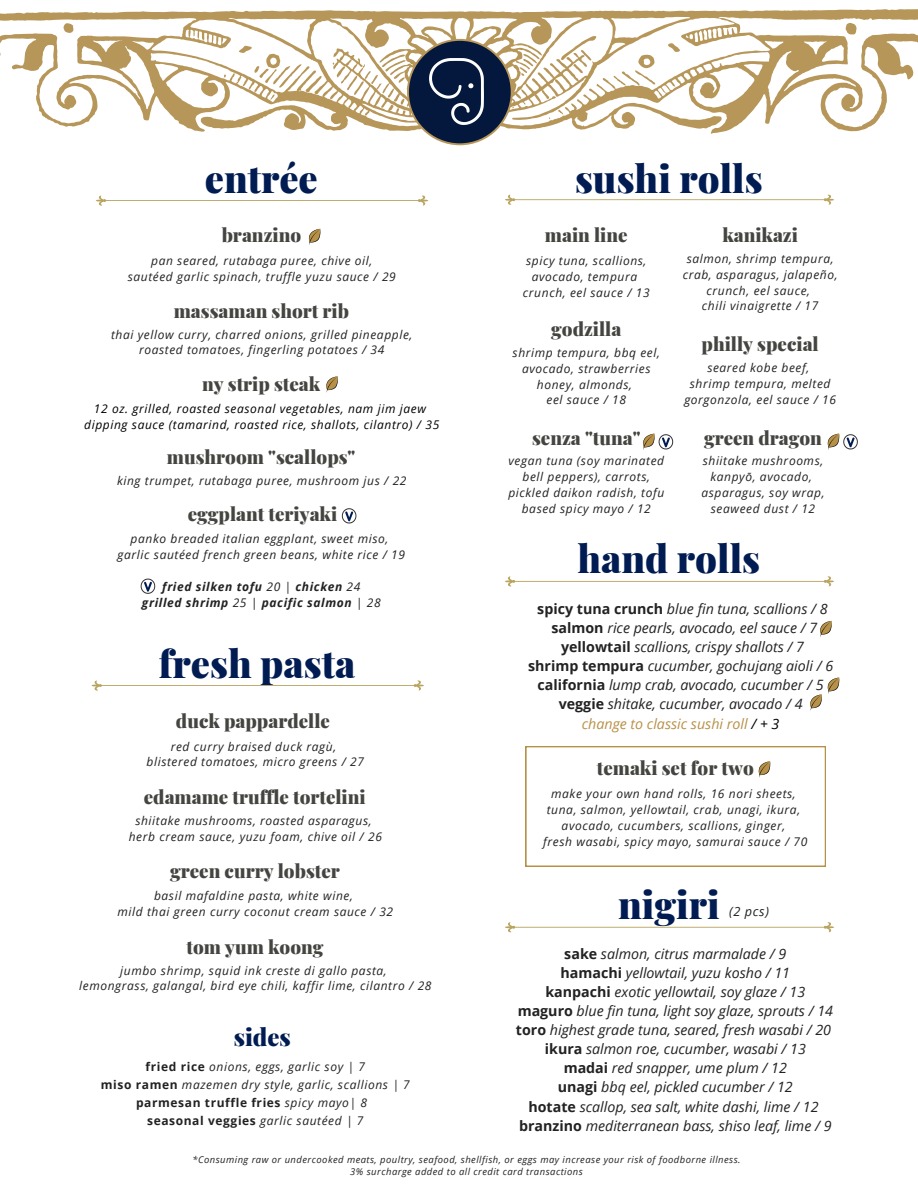
<style>
.page{position:relative;width:918px;height:1188px;background:#fff}
.page>*{position:absolute;margin:0;border:0;box-sizing:border-box;transform-origin:0 0}
.t1{font:900 38.1px "Playfair Display";color:#011c52}
.t2{font:900 24px "Playfair Display";color:#011c52}
.t3{font:900 18.75px "Playfair Display";color:#444440}
.t4{font:italic 14.25px/19.2px "Open Sans";color:#222;text-align:center}
.t5{font:italic 12.75px "Open Sans";color:#222}
.t6{font:italic 12px/15.8px "Open Sans";letter-spacing:.05em;color:#222;text-align:center}
.t7{font:italic 12px/16px "Open Sans";letter-spacing:.05em;color:#000;text-align:center}
.t8{font:700 12px "Open Sans";letter-spacing:.05em;color:#222}
.t9{font:italic 700 12px/16px "Open Sans";letter-spacing:.05em;color:#222;text-align:center}
.t10{font:italic 9.45px/12.3px "Open Sans";letter-spacing:.05em;color:#222;text-align:center}
.s1{font-weight:400}
.s2{font-weight:700;font-style:normal}
.s3{font-weight:400;font-style:italic}
.s4{color:#b89149}
.s5{color:#000}
</style>
<div class="page">
<svg style="left:0;top:9px;width:918px;height:125px"></svg>
<svg style="left:371px;top:39px;width:166px;height:106px"></svg>
<img style="left:429px;top:58px;width:55px;height:67px">
<svg style="left:96px;top:196px;width:332px;height:10px"></svg>
<svg style="left:326px;top:376px;width:12px;height:17px"></svg>
<svg style="left:308px;top:228px;width:13px;height:17px"></svg>
<svg style="left:91px;top:681px;width:333px;height:10px"></svg>
<svg style="left:505px;top:195px;width:329px;height:10px"></svg>
<svg style="left:643px;top:433px;width:30px;height:17px"></svg>
<svg style="left:827px;top:433px;width:31px;height:17px"></svg>
<svg style="left:505px;top:922px;width:329px;height:10px"></svg>
<svg style="left:505px;top:576px;width:329px;height:10px"></svg>
<svg style="left:342px;top:508px;width:14px;height:16px"></svg>
<svg style="left:141px;top:578px;width:14px;height:16px"></svg>
<svg style="left:526px;top:746px;width:300px;height:121px"></svg>
<svg style="left:810px;top:677px;width:30px;height:34px"></svg>
<svg style="left:820px;top:620px;width:12px;height:17px"></svg>
<h1 class="t1" style="left:205px;top:151px;width:114px">entrée</h1>
<h3 class="t3" style="left:222px;top:222px;width:81px">branzino</h3>
<p class="t6" style="left:128px;top:253px;width:270px">pan seared, rutabaga puree, chive oil, sautéed garlic spinach, truffle yuzu sauce / 29</p>
<h3 class="t3" style="left:174px;top:297px;width:177px">massaman short rib</h3>
<p class="t6" style="left:111px;top:326px;width:303px">thai yellow curry, charred onions, grilled pineapple, roasted tomatoes, fingerling potatoes / 34</p>
<h3 class="t3" style="left:202px;top:370px;width:120px">ny strip steak</h3>
<p class="t7" style="left:84px;top:400px;width:357px">12 oz. grilled, roasted seasonal vegetables, nam jim jaew dipping sauce (tamarind, roasted rice, shallots, cilantro) / 35</p>
<h3 class="t3" style="left:167px;top:444px;width:190px">mushroom "scallops"</h3>
<p class="t6" style="left:117px;top:472px;width:291px">king trumpet, rutabaga puree, mushroom jus / 22</p>
<h3 class="t3" style="left:188px;top:501px;width:151px">eggplant teriyaki</h3>
<p class="t6" style="left:118px;top:530px;width:289px">panko breaded italian eggplant, sweet miso, garlic sautéed french green beans, white rice / 19</p>
<p class="t9" style="left:142px;top:578px;width:240px">fried silken tofu <span class="s1">20 |</span> chicken <span class="s1">24 </span>grilled shrimp <span class="s1">25 |</span> pacific salmon <span class="s1">| 28</span></p>
<h1 class="t1" style="left:159px;top:636px;width:198px">fresh pasta</h1>
<h3 class="t3" style="left:176px;top:707px;width:155px">duck pappardelle</h3>
<p class="t6" style="left:147px;top:738px;width:219px">red curry braised duck ragù, blistered tomatoes, micro greens / 27</p>
<h3 class="t3" style="left:144px;top:784px;width:223px">edamame truffle tortelini</h3>
<p class="t6" style="left:129px;top:812px;width:255px">shiitake mushrooms, roasted asparagus, herb cream sauce, yuzu foam, chive oil / 26</p>
<h3 class="t3" style="left:170px;top:858px;width:171px">green curry lobster</h3>
<p class="t6" style="left:118px;top:888px;width:277px">basil mafaldine pasta, white wine,<br>mild thai green curry coconut cream sauce / 32</p>
<h3 class="t3" style="left:187px;top:933px;width:138px">tom yum koong</h3>
<p class="t6" style="left:79px;top:962px;width:354px">jumbo shrimp, squid ink creste di gallo pasta,<br>lemongrass, galangal, bird eye chili, kaffir lime, cilantro / 28</p>
<h2 class="t2" style="left:234px;top:1020px;width:59px">sides</h2>
<p class="t6" style="left:146px;top:1058px;width:221px"><span class="s2">fried rice</span> onions, eggs, garlic soy | 7</p>
<p class="t6" style="left:101px;top:1076px;width:311px"><span class="s2">miso ramen</span> mazemen dry style, garlic, scallions | 7</p>
<p class="t8" style="left:136px;top:1094px;width:233px">parmesan truffle fries <span class="s3">spicy mayo| 8</span></p>
<p class="t8" style="left:147px;top:1112px;width:218px">seasonal veggies <span class="s3">garlic sautéed | 7</span></p>
<h1 class="t1" style="left:575px;top:151px;width:189px">sushi rolls</h1>
<h3 class="t3" style="left:545px;top:222px;width:84px">main line</h3>
<p class="t6" style="left:523px;top:252px;width:128px">spicy tuna, scallions, avocado, tempura crunch, eel sauce / 13</p>
<h3 class="t3" style="left:551px;top:316px;width:72px">godzilla</h3>
<p class="t6" style="left:513px;top:345px;width:149px">shrimp tempura, bbq eel, avocado, strawberries honey, almonds,<br>eel sauce / 18</p>
<h3 class="t3" style="left:532px;top:424px;width:110px">senza "tuna"</h3>
<p class="t6" style="left:508px;top:453px;width:157px">vegan tuna (soy marinated bell peppers), carrots, pickled daikon radish, tofu based spicy mayo / 12</p>
<h3 class="t3" style="left:722px;top:222px;width:77px">kanikazi</h3>
<p class="t6" style="left:683px;top:251px;width:156px">salmon, shrimp tempura, crab, asparagus, jalapeño, crunch, eel sauce,<br>chili vinaigrette / 17</p>
<h3 class="t3" style="left:702px;top:331px;width:119px">philly special</h3>
<p class="t6" style="left:684px;top:360px;width:153px">seared kobe beef,<br>shrimp tempura, melted gorgonzola, eel sauce / 16</p>
<h3 class="t3" style="left:704px;top:424px;width:119px">green dragon</h3>
<p class="t6" style="left:702px;top:453px;width:124px">shiitake mushrooms, kanpyō, avocado, asparagus, soy wrap, seaweed dust / 12</p>
<h1 class="t1" style="left:578px;top:532px;width:184px">hand rolls</h1>
<p class="t4" style="left:528px;top:599px;width:307px"><span class="s2">spicy tuna crunch</span> blue fin tuna, scallions / 8 <span class="s2">salmon</span> rice pearls, avocado, eel sauce / 7 <span class="s2">yellowtail</span> scallions, crispy shallots / 7<br><span class="s2">shrimp tempura</span> cucumber, gochujang aioli / 6 <span class="s2">california</span> lump crab, avocado, cucumber / 5 <span class="s2">veggie</span> shitake, cucumber, avocado / 4<br><span class="s4">change to classic sushi roll</span> <span class="s5">/ + 3</span></p>
<h3 class="t3" style="left:597px;top:755px;width:159px">temaki set for two</h3>
<p class="t6" style="left:543px;top:785px;width:266px">make your own hand rolls, 16 nori sheets, tuna, salmon, yellowtail, crab, unagi, ikura, avocado, cucumbers, scallions, ginger,<br>fresh wasabi, spicy mayo, samurai sauce / 70</p>
<h1 class="t1" style="left:618px;top:877px;width:103px">nigiri</h1>
<p class="t4" style="left:516px;top:943px;width:319px"><span class="s2">sake</span> salmon, citrus marmalade / 9<br><span class="s2">hamachi</span> yellowtail, yuzu kosho / 11<br><span class="s2">kanpachi</span> exotic yellowtail, soy glaze / 13 <span class="s2">maguro</span> blue fin tuna, light soy glaze, sprouts / 14 <span class="s2">toro</span> highest grade tuna, seared, fresh wasabi / 20 <span class="s2">ikura</span> salmon roe, cucumber, wasabi / 13<br><span class="s2">madai</span> red snapper, ume plum / 12<br><span class="s2">unagi</span> bbq eel, pickled cucumber / 12<br><span class="s2">hotate</span> scallop, sea salt, white dashi, lime / 12 <span class="s2">branzino</span> mediterranean bass, shiso leaf, lime / 9</p>
<p class="t5" style="left:729px;top:903px;width:41px">(2 pcs)</p>
<p class="t10" style="left:192px;top:1153px;width:550px">*Consuming raw or undercooked meats, poultry, seafood, shellfish, or eggs may increase your risk of foodborne illness.<br>3% surcharge added to all credit card transactions</p>
</div>
